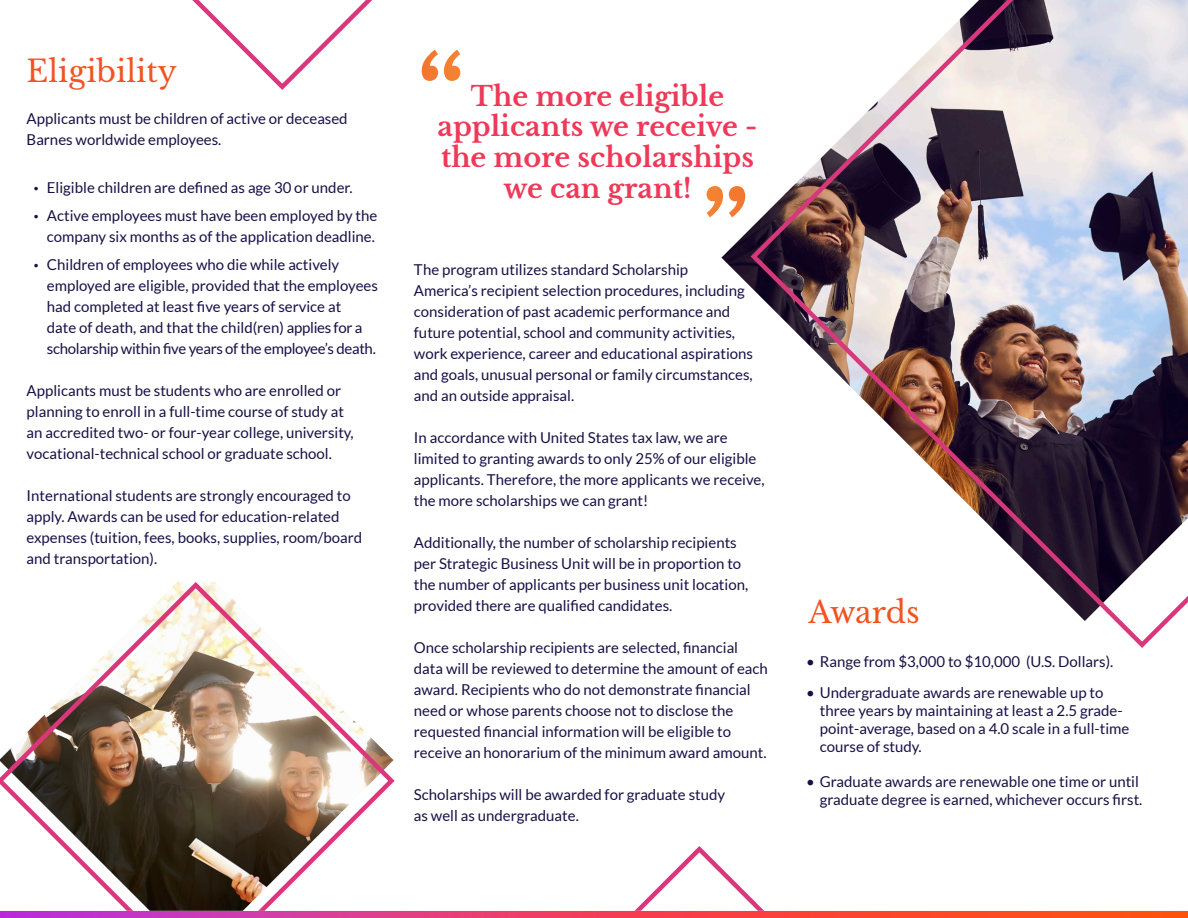
<style>
.page{position:relative;width:1188px;height:918px;background:#fff}
.page>*{position:absolute;margin:0;border:0;box-sizing:border-box;transform-origin:0 0}
.t1{font:700 108px "Libre Baskerville";color:#fff}
.t2{font:30px "Libre Baskerville";color:#f15422}
.t3{font:700 27px "Libre Baskerville";color:#ee3959}
.t4{font:15px/21px "Lato";color:#171046}
</style>
<div class="page">
<svg style="left:0;top:581px;width:395px;height:325px"></svg>
<svg style="left:747px;top:0;width:441px;height:648px"></svg>
<svg style="left:192px;top:0;width:180px;height:90px"></svg>
<svg style="left:639px;top:846px;width:121px;height:60px"></svg>
<img style="left:0;top:906px;width:1188px;height:12px">
<p class="t2" style="left:27px;top:53px;width:152px">Eligibility</p>
<p class="t4" style="left:27px;top:108px;width:323px">Applicants must be children of active or deceased<br>Barnes worldwide employees.</p>
<p class="t4" style="left:47px;top:177px;width:307px">Eligible children are defined as age 30 or under.</p>
<p class="t4" style="left:47px;top:205px;width:332px">Active employees must have been employed by the company six months as of the application deadline.</p>
<p class="t4" style="left:47px;top:254px;width:333px">Children of employees who die while actively employed are eligible, provided that the employees had completed at least five years of service at<br>date of death, and that the child(ren) applies for a scholarship within five years of the employee’s death.</p>
<p class="t4" style="left:27px;top:380px;width:329px">Applicants must be students who are enrolled or planning to enroll in a full-time course of study at an accredited two- or four-year college, university, vocational-technical school or graduate school.</p>
<p class="t4" style="left:27px;top:485px;width:337px">International students are strongly encouraged to apply. Awards can be used for education-related expenses (tuition, fees, books, supplies, room/board and transportation).</p>
<p class="t1" style="left:417px;top:34px;width:50px">“</p>
<p class="t3" style="left:471px;top:79px;width:255px">The more eligible</p>
<p class="t3" style="left:438px;top:110px;width:321px">applicants we receive -</p>
<p class="t3" style="left:441px;top:141px;width:314px">the more scholarships</p>
<p class="t3" style="left:504px;top:172px;width:189px">we can grant!</p>
<p class="t1" style="left:750px;top:233px;width:50px;rotate:-180deg">“</p>
<p class="t4" style="left:414px;top:259px;width:341px">The program utilizes standard Scholarship America’s recipient selection procedures, including consideration of past academic performance and future potential, school and community activities, work experience, career and educational aspirations and goals, unusual personal or family circumstances, and an outside appraisal.</p>
<p class="t4" style="left:414px;top:427px;width:352px">In accordance with United States tax law, we are limited to granting awards to only 25% of our eligible applicants. Therefore, the more applicants we receive, the more scholarships we can grant!</p>
<p class="t4" style="left:414px;top:532px;width:336px">Additionally, the number of scholarship recipients per Strategic Business Unit will be in proportion to the number of applicants per business unit location, provided there are qualified candidates.</p>
<p class="t4" style="left:414px;top:637px;width:355px">Once scholarship recipients are selected, financial data will be reviewed to determine the amount of each award. Recipients who do not demonstrate financial need or whose parents choose not to disclose the requested financial information will be eligible to receive an honorarium of the minimum award amount.</p>
<p class="t4" style="left:414px;top:784px;width:313px">Scholarships will be awarded for graduate study</p>
<p class="t4" style="left:414px;top:805px;width:166px">as well as undergraduate.</p>
<p class="t2" style="left:808px;top:594px;width:113px">Awards</p>
<p class="t4" style="left:806px;top:651px;width:309px">• Range from $3,000 to $10,000 (U.S. Dollars).</p>
<p class="t4" style="left:820px;top:684px;width:311px;line-height:18px;text-indent:-14px">• Undergraduate awards are renewable up to three years by maintaining at least a 2.5 grade&shy;point-average, based on a 4.0 scale in a full-time course of study.</p>
<p class="t4" style="left:806px;top:772px;width:338px;line-height:18px;text-align:right">• Graduate awards are renewable one time or until graduate degree is earned, whichever occurs first.</p>
</div>
